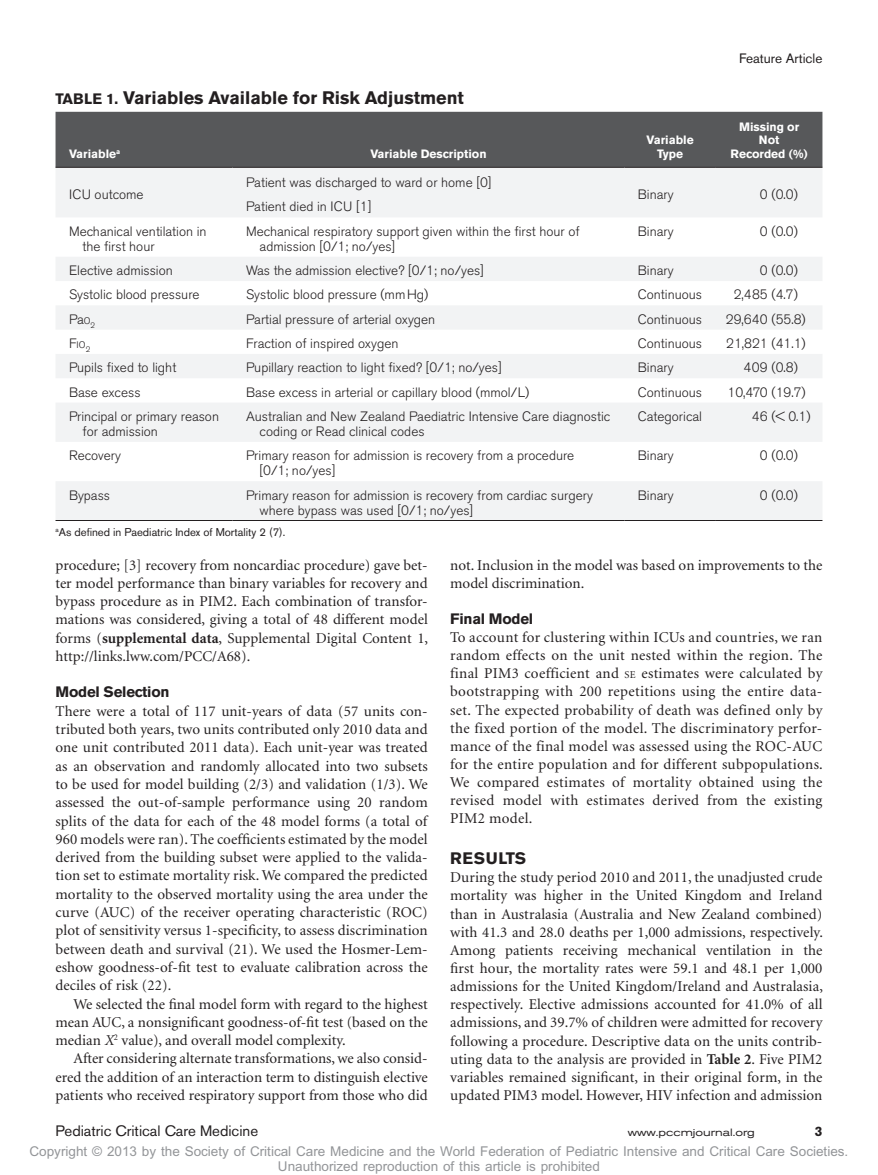
<style>
.page{position:relative;width:878px;height:1175px;background:#fff}
.page>*{position:absolute;margin:0;border:0;box-sizing:border-box;transform-origin:0 0}
.t1{font:700 18px "Akzidenz Grotesk BE";color:#231f20}
.t2{font:700 16.5px "Akzidenz Grotesk BE";letter-spacing:.03em;color:#231f20}
.t3{font:15px/18.1px "Minion";color:#231f20;text-align:justify}
.t4{font:15px "Akzidenz Grotesk BE";color:#231f20}
.t5{font:700 15px "Akzidenz Grotesk BE";letter-spacing:-.015em;color:#231f20}
.t6{font:300 13.5px/15px "Akzidenz Grotesk BE";color:#231f20}
.t7{font:13.5px/15px "Arial MT Std";color:#939598;text-align:center}
.t8{font:13.5px "Akzidenz Grotesk BE";color:#231f20}
.t9{font:700 13.5px "Akzidenz Grotesk BE";color:#231f20}
.t10{font:700 12px/13.5px "Akzidenz Grotesk BE";color:#fff;text-align:center}
.t11{font:11.25px "Akzidenz Grotesk BE";color:#231f20}
.t12{font:expanded 10.5px "Akzidenz Grotesk BE";color:#231f20}
.t13{font:300 9.45px "Akzidenz Grotesk BE";color:#231f20}
.t14{font:300 7.8px "Akzidenz Grotesk BE";color:#231f20}
.s1{font-size:15px}
.s2{font-size:9.45px}
.s3{font-size:13.5px}
.s4{font-weight:700}
.s5{font-style:italic}
.s6{font-size:10.5px}
</style>
<div class="page">
<div style="left:56px;top:112px;width:766px;height:55px;background:#57585a"></div>
<svg style="left:56px;top:168px;width:766px;height:352px;fill:#f2f3f4"></svg>
<hr style="left:56px;top:167px;width:176px;height:1px;background:#231f20">
<hr style="left:232px;top:167px;width:392px;height:1px;background:#231f20">
<hr style="left:624px;top:167px;width:92px;height:1px;background:#231f20">
<hr style="left:716px;top:167px;width:106px;height:1px;background:#231f20">
<hr style="left:56px;top:520px;width:176px;height:1px;background:#231f20">
<hr style="left:232px;top:520px;width:392px;height:1px;background:#231f20">
<hr style="left:624px;top:520px;width:92px;height:1px;background:#231f20">
<hr style="left:716px;top:520px;width:106px;height:1px;background:#231f20">
<p class="t1" style="left:56px;top:87px;width:410px"><span class="s1">Table 1.</span> Variables Available for Risk Adjustment</p>
<p class="t10" style="left:69px;top:147px;width:53px">Variable<sup>a</sup></p>
<p class="t10" style="left:370px;top:147px;width:118px">Variable Description</p>
<p class="t6" style="left:69px;top:187px;width:76px">ICU outcome</p>
<p class="t6" style="left:246px;top:175px;width:247px">Patient was discharged to ward or home [0]</p>
<p class="t6" style="left:246px;top:199px;width:127px">Patient died in ICU [1]</p>
<p class="t10" style="left:646px;top:133px;width:49px">Variable<br>Type</p>
<p class="t8" style="left:739px;top:50px;width:85px">Feature Article</p>
<p class="t10" style="left:730px;top:120px;width:79px">Missing or<br>Not<br>Recorded (%)</p>
<p class="t6" style="left:637px;top:187px;width:37px">Binary</p>
<p class="t6" style="left:759px;top:187px;width:39px">0 (0.0)</p>
<p class="t6" style="left:82px;top:224px;width:126px;text-indent:-14px">Mechanical ventilation in the first hour</p>
<p class="t6" style="left:259px;top:224px;width:321px;text-indent:-14px">Mechanical respiratory support given within the first hour of admission [0/1; no/yes]</p>
<p class="t6" style="left:637px;top:224px;width:37px">Binary</p>
<p class="t6" style="left:759px;top:224px;width:39px">0 (0.0)</p>
<p class="t6" style="left:69px;top:263px;width:105px">Elective admission</p>
<p class="t6" style="left:246px;top:263px;width:239px">Was the admission elective? [0/1; no/yes]</p>
<p class="t6" style="left:637px;top:263px;width:37px">Binary</p>
<p class="t6" style="left:759px;top:263px;width:39px">0 (0.0)</p>
<p class="t6" style="left:69px;top:287px;width:132px">Systolic blood pressure</p>
<p class="t6" style="left:246px;top:287px;width:184px">Systolic blood pressure (mmHg)</p>
<p class="t6" style="left:637px;top:287px;width:66px">Continuous</p>
<p class="t6" style="left:733px;top:287px;width:66px">2,485 (4.7)</p>
<p class="t6" style="left:69px;top:312px;width:23px">Pa<span class="s2">o</span></p>
<p class="t14" style="left:91px;top:321px;width:6px">2</p>
<p class="t6" style="left:246px;top:312px;width:191px">Partial pressure of arterial oxygen</p>
<p class="t6" style="left:638px;top:312px;width:66px">Continuous</p>
<p class="t6" style="left:725px;top:312px;width:81px">29,640 (55.8)</p>
<p class="t13" style="left:69px;top:339px;width:18px"><span class="s3">F</span>io</p>
<p class="t14" style="left:86px;top:345px;width:6px">2</p>
<p class="t6" style="left:246px;top:336px;width:154px">Fraction of inspired oxygen</p>
<p class="t6" style="left:638px;top:336px;width:66px">Continuous</p>
<p class="t6" style="left:726px;top:336px;width:81px">21,821 (41.1)</p>
<p class="t6" style="left:69px;top:360px;width:109px">Pupils fixed to light</p>
<p class="t6" style="left:246px;top:360px;width:257px">Pupillary reaction to light fixed? [0/1; no/yes]</p>
<p class="t6" style="left:638px;top:360px;width:37px">Binary</p>
<p class="t6" style="left:743px;top:360px;width:56px">409 (0.8)</p>
<p class="t6" style="left:69px;top:385px;width:73px">Base excess</p>
<p class="t6" style="left:246px;top:385px;width:285px">Base excess in arterial or capillary blood (mmol/L)</p>
<p class="t6" style="left:638px;top:385px;width:66px">Continuous</p>
<p class="t6" style="left:727px;top:385px;width:80px">10,470 (19.7)</p>
<p class="t6" style="left:83px;top:409px;width:138px;text-indent:-14px">Principal or primary reason for admission</p>
<p class="t6" style="left:260px;top:409px;width:352px;text-indent:-14px">Australian and New Zealand Paediatric Intensive Care diagnostic coding or Read clinical codes</p>
<p class="t6" style="left:638px;top:409px;width:66px">Categorical</p>
<p class="t6" style="left:751px;top:409px;width:60px">46 (&lt; 0.1)</p>
<p class="t6" style="left:69px;top:448px;width:54px">Recovery</p>
<p class="t6" style="left:260px;top:448px;width:316px;text-indent:-14px">Primary reason for admission is recovery from a procedure [0/1; no/yes]</p>
<p class="t6" style="left:638px;top:448px;width:37px">Binary</p>
<p class="t6" style="left:759px;top:448px;width:39px">0 (0.0)</p>
<p class="t6" style="left:69px;top:487px;width:43px">Bypass</p>
<p class="t6" style="left:260px;top:487px;width:335px;text-indent:-14px">Primary reason for admission is recovery from cardiac surgery where bypass was used [0/1; no/yes]</p>
<p class="t6" style="left:638px;top:487px;width:37px">Binary</p>
<p class="t6" style="left:759px;top:487px;width:39px">0 (0.0)</p>
<p class="t11" style="left:56px;top:525px;width:231px"><sup>a</sup>As defined in Paediatric Index of Mortality 2 (7).</p>
<p class="t3" style="left:56px;top:556px;width:374px">procedure; [3] recovery from noncardiac procedure) gave bet&shy;ter model performance than binary variables for recovery and bypass procedure as in PIM2. Each combination of transfor&shy;mations was considered, giving a total of 48 different model forms (<span class="s4">supplemental data</span>, Supplemental Digital Content 1, http://links.lww.com/PCC/A68).</p>
<p class="t5" style="left:56px;top:683px;width:116px">Model Selection</p>
<p class="t3" style="left:56px;top:702px;width:374px">There were a total of 117 unit-years of data (57 units con&shy;tributed both years, two units contributed only 2010 data and one unit contributed 2011 data). Each unit-year was treated as an observation and randomly allocated into two subsets to be used for model building (2/3) and validation (1/3). We assessed the out-of-sample performance using 20 random splits of the data for each of the 48 model forms (a total of 960 models were ran). The coefficients estimated by the model derived from the building subset were applied to the valida&shy;tion set to estimate mortality risk. We compared the predicted mortality to the observed mortality using the area under the curve (AUC) of the receiver operating characteristic (ROC) plot of sensitivity versus 1-specificity, to assess discrimination between death and survival (21). We used the Hosmer-Lem&shy;eshow goodness-of-fit test to evaluate calibration across the deciles of risk (22).</p>
<p class="t3" style="left:56px;top:995px;width:373px;text-indent:18px">We selected the final model form with regard to the highest mean AUC, a nonsignificant goodness-of-fit test (based on the median <span class="s5">X</span><sup>2</sup> value), and overall model complexity.</p>
<p class="t3" style="left:55px;top:1050px;width:374px;text-indent:18px">After considering alternate transformations, we also consid&shy;ered the addition of an interaction term to distinguish elective patients who received respiratory support from those who did</p>
<p class="t3" style="left:450px;top:556px;width:373px">not. Inclusion in the model was based on improvements to the model discrimination.</p>
<p class="t5" style="left:450px;top:610px;width:85px">Final Model</p>
<p class="t3" style="left:450px;top:628px;width:374px">To account for clustering within ICUs and countries, we ran random effects on the unit nested within the region. The final PIM3 coefficient and <span class="s6">se</span> estimates were calculated by bootstrapping with 200 repetitions using the entire data&shy;set. The expected probability of death was defined only by the fixed portion of the model. The discriminatory perfor&shy;mance of the final model was assessed using the ROC-AUC for the entire population and for different subpopulations.<br>We compared estimates of mortality obtained using the revised model with estimates derived from the existing PIM2 model.</p>
<p class="t2" style="left:450px;top:848px;width:78px">RESULTS</p>
<p class="t3" style="left:450px;top:869px;width:374px">During the study period 2010 and 2011, the unadjusted crude mortality was higher in the United Kingdom and Ireland than in Australasia (Australia and New Zealand combined) with 41.3 and 28.0 deaths per 1,000 admissions, respectively.<br>Among patients receiving mechanical ventilation in the first hour, the mortality rates were 59.1 and 48.1 per 1,000 admissions for the United Kingdom/Ireland and Australasia, respectively. Elective admissions accounted for 41.0% of all admissions, and 39.7% of children were admitted for recovery following a procedure. Descriptive data on the units contrib&shy;uting data to the analysis are provided in <span class="s4">Table 2</span>. Five PIM2 variables remained significant, in their original form, in the updated PIM3 model. However, HIV infection and admission</p>
<p class="t4" style="left:56px;top:1121px;width:204px">Pediatric Critical Care Medicine</p>
<p class="t12" style="left:627px;top:1126px;width:129px">www.pccmjournal.org</p>
<p class="t9" style="left:814px;top:1123px;width:9px">3</p>
<p class="t7" style="left:29px;top:1144px;width:820px">Copyright © 2013 by the Society of Critical Care Medicine and the World Federation of Pediatric Intensive and Critical Care Societies.<br>Unauthorized reproduction of this article is prohibited</p>
</div>
